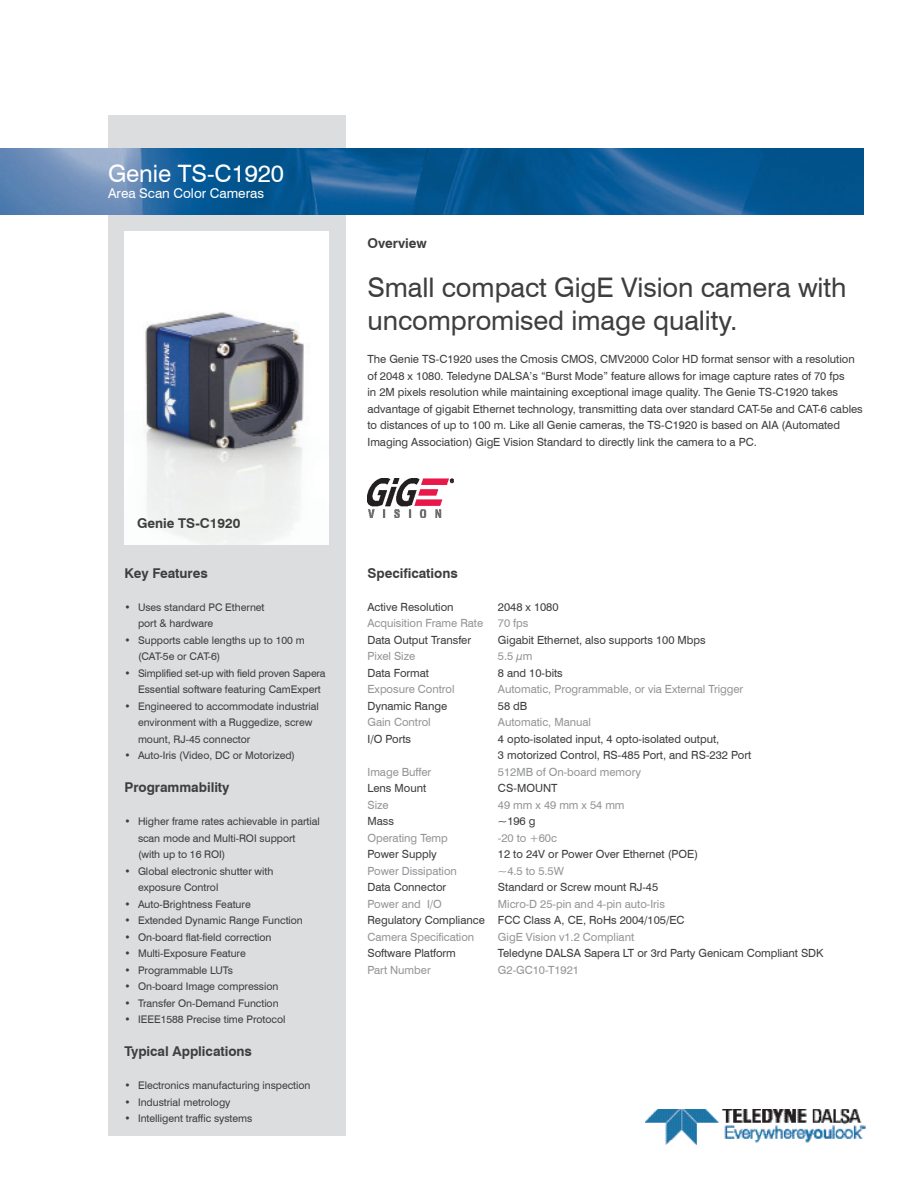
<style>
.page{position:relative;width:918px;height:1188px;background:#fff}
.page>*{position:absolute;margin:0;border:0;box-sizing:border-box;transform-origin:0 0}
.t1{font:27px/33px "Swiss 721 BT";letter-spacing:-.005em;color:#3e3e3f}
.t2{font:24px "Swiss 721 BT";letter-spacing:-.005em;color:#fff}
.t3{font:700 13.5px "Swiss 721 BT";letter-spacing:-.005em;color:#3e3e3f}
.t4{font:13.5px "Swiss 721 BT";letter-spacing:-.005em;color:#fff}
.t5{font:11.25px/16.5px "Swiss 721 BT";letter-spacing:-.005em;color:#3e3e3f}
.t6{font:11.25px "Swiss 721 BT";letter-spacing:-.005em;color:#939598}
.t7{font:10.5px/16.5px "Swiss 721 BT";letter-spacing:-.005em;color:#3e3e3f}
</style>
<div class="page">
<div style="left:108px;top:116px;width:237px;height:1020px;background:#dcdddf"></div>
<img style="left:125px;top:231px;width:203px;height:314px">
<img style="left:367px;top:479px;width:87px;height:39px">
<img style="left:0;top:148px;width:864px;height:66px">
<img style="left:646px;top:1109px;width:219px;height:35px">
<h2 class="t2" style="left:108px;top:158px;width:178px">Genie TS-C1920</h2>
<p class="t4" style="left:108px;top:185px;width:158px">Area Scan Color Cameras</p>
<p class="t3" style="left:137px;top:515px;width:105px">Genie TS-C1920</p>
<p class="t3" style="left:125px;top:565px;width:85px">Key Features</p>
<p class="t7" style="left:138px;top:599px;width:128px;text-indent:-14px">• Uses standard PC Ethernet port &amp; hardware</p>
<p class="t7" style="left:138px;top:632px;width:168px;text-indent:-14px">• Supports cable lengths up to 100 m (CAT-5e or CAT-6)</p>
<p class="t7" style="left:138px;top:665px;width:189px;text-indent:-14px">• Simplified set-up with field proven Sapera<br>Essential software featuring CamExpert</p>
<p class="t7" style="left:138px;top:698px;width:182px;text-indent:-14px">• Engineered to accommodate industrial environment with a Ruggedize, screw mount, RJ-45 connector</p>
<p class="t7" style="left:125px;top:747px;width:172px">• Auto-Iris (Video, DC or Motorized)</p>
<p class="t3" style="left:125px;top:779px;width:106px">Programmability</p>
<p class="t7" style="left:138px;top:813px;width:183px;text-indent:-14px">• Higher frame rates achievable in partial scan mode and Multi-ROI support (with up to 16 ROI)</p>
<p class="t7" style="left:138px;top:863px;width:137px;text-indent:-14px">• Global electronic shutter with exposure Control</p>
<p class="t7" style="left:125px;top:896px;width:128px">• Auto-Brightness Feature</p>
<p class="t7" style="left:125px;top:912px;width:180px">• Extended Dynamic Range Function</p>
<p class="t7" style="left:125px;top:929px;width:149px">• On-board flat-field correction</p>
<p class="t7" style="left:125px;top:945px;width:123px">• Multi-Exposure Feature</p>
<p class="t7" style="left:125px;top:962px;width:110px">• Programmable LUTs</p>
<p class="t7" style="left:125px;top:978px;width:155px">• On-board Image compression</p>
<p class="t7" style="left:125px;top:995px;width:156px">• Transfer On-Demand Function</p>
<p class="t7" style="left:125px;top:1011px;width:163px">• IEEE1588 Precise time Protocol</p>
<p class="t3" style="left:125px;top:1043px;width:129px">Typical Applications</p>
<p class="t7" style="left:125px;top:1077px;width:188px">• Electronics manufacturing inspection</p>
<p class="t7" style="left:125px;top:1094px;width:108px">• Industrial metrology</p>
<p class="t7" style="left:125px;top:1110px;width:129px">• Intelligent traffic systems</p>
<p class="t3" style="left:367px;top:235px;width:61px">Overview</p>
<h1 class="t1" style="left:367px;top:271px;width:480px">Small compact GigE Vision camera with uncompromised image quality.</h1>
<p class="t5" style="left:367px;top:351px;width:497px">The Genie TS-C1920 uses the Cmosis CMOS, CMV2000 Color HD format sensor with a resolution of 2048 x 1080. Teledyne DALSA’s “Burst Mode” feature allows for image capture rates of 70 fps<br>in 2M pixels resolution while maintaining exceptional image quality. The Genie TS-C1920 takes advantage of gigabit Ethernet technology, transmitting data over standard CAT-5e and CAT-6 cables to distances of up to 100 m. Like all Genie cameras, the TS-C1920 is based on AIA (Automated Imaging Association) GigE Vision Standard to directly link the camera to a PC.</p>
<p class="t3" style="left:367px;top:565px;width:92px">Specifications</p>
<p class="t5" style="left:367px;top:598px;width:88px">Active Resolution</p>
<p class="t5" style="left:498px;top:598px;width:62px">2048 x 1080</p>
<p class="t6" style="left:367px;top:616px;width:117px">Acquisition Frame Rate</p>
<p class="t6" style="left:498px;top:616px;width:32px">70 fps</p>
<p class="t5" style="left:367px;top:631px;width:105px">Data Output Transfer</p>
<p class="t5" style="left:498px;top:631px;width:209px">Gigabit Ethernet, also supports 100 Mbps</p>
<p class="t6" style="left:367px;top:649px;width:49px">Pixel Size</p>
<p class="t6" style="left:498px;top:649px;width:36px">5.5 μm</p>
<p class="t5" style="left:367px;top:664px;width:63px">Data Format</p>
<p class="t5" style="left:498px;top:664px;width:66px">8 and 10-bits</p>
<p class="t6" style="left:367px;top:682px;width:89px">Exposure Control</p>
<p class="t6" style="left:498px;top:682px;width:247px">Automatic, Programmable, or via External Trigger</p>
<p class="t5" style="left:367px;top:697px;width:81px">Dynamic Range</p>
<p class="t5" style="left:498px;top:697px;width:31px">58 dB</p>
<p class="t6" style="left:367px;top:715px;width:65px">Gain Control</p>
<p class="t6" style="left:498px;top:715px;width:95px">Automatic, Manual</p>
<p class="t5" style="left:367px;top:730px;width:45px">I/O Ports</p>
<p class="t5" style="left:498px;top:730px;width:255px">4 opto-isolated input, 4 opto-isolated output,<br>3 motorized Control, RS-485 Port, and RS-232 Port</p>
<p class="t6" style="left:367px;top:765px;width:65px">Image Buffer</p>
<p class="t6" style="left:498px;top:765px;width:145px">512MB of On-board memory</p>
<p class="t5" style="left:367px;top:780px;width:60px">Lens Mount</p>
<p class="t5" style="left:498px;top:780px;width:61px">CS-MOUNT</p>
<p class="t6" style="left:367px;top:798px;width:23px">Size</p>
<p class="t6" style="left:498px;top:798px;width:128px">49 mm x 49 mm x 54 mm</p>
<p class="t5" style="left:367px;top:813px;width:28px">Mass</p>
<p class="t5" style="left:498px;top:813px;width:39px">~196 g</p>
<p class="t6" style="left:367px;top:831px;width:82px">Operating Temp</p>
<p class="t6" style="left:498px;top:831px;width:61px">-20 to +60c</p>
<p class="t5" style="left:367px;top:846px;width:71px">Power Supply</p>
<p class="t5" style="left:498px;top:846px;width:202px">12 to 24V or Power Over Ethernet (POE)</p>
<p class="t6" style="left:367px;top:864px;width:91px">Power Dissipation</p>
<p class="t6" style="left:498px;top:864px;width:67px">~4.5 to 5.5W</p>
<p class="t5" style="left:367px;top:879px;width:80px">Data Connector</p>
<p class="t5" style="left:498px;top:879px;width:162px">Standard or Screw mount RJ-45</p>
<p class="t6" style="left:367px;top:897px;width:76px">Power and I/O</p>
<p class="t6" style="left:498px;top:897px;width:169px">Micro-D 25-pin and 4-pin auto-Iris</p>
<p class="t5" style="left:367px;top:912px;width:319px">Regulatory Compliance FCC Class A, CE, RoHs 2004/105/EC</p>
<p class="t6" style="left:367px;top:930px;width:108px">Camera Specification</p>
<p class="t6" style="left:498px;top:930px;width:138px">GigE Vision v1.2 Compliant</p>
<p class="t5" style="left:367px;top:945px;width:90px">Software Platform</p>
<p class="t5" style="left:498px;top:945px;width:327px">Teledyne DALSA Sapera LT or 3rd Party Genicam Compliant SDK</p>
<p class="t6" style="left:367px;top:963px;width:65px">Part Number</p>
<p class="t6" style="left:498px;top:963px;width:83px">G2-GC10-T1921</p>
</div>
